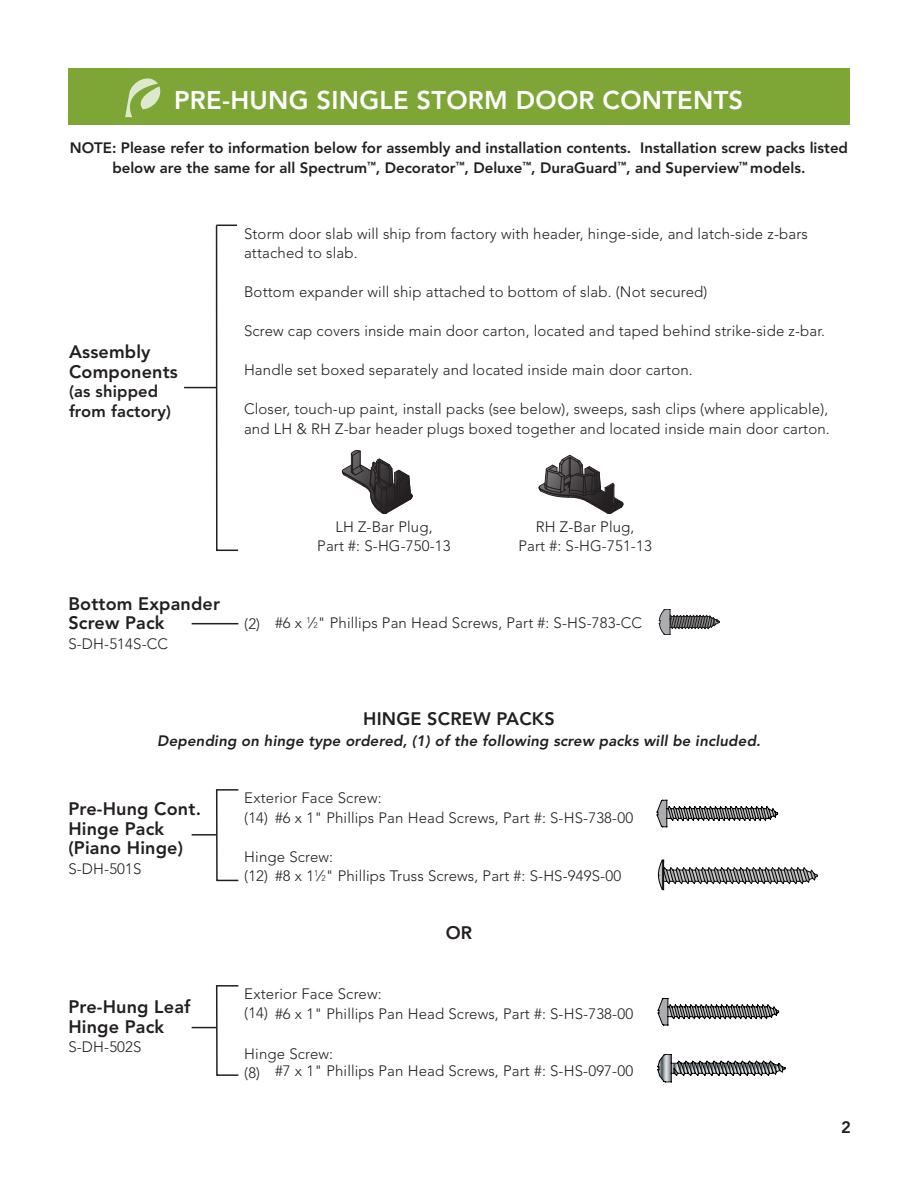
<style>
.page{position:relative;width:918px;height:1188px;background:#fff}
.page>*{position:absolute;margin:0;border:0;box-sizing:border-box;transform-origin:0 0}
.t1{font:800 25.5px "Avenir LT Std";letter-spacing:.01em;color:#fff}
.t2{font:800 18px/19.5px "Avenir LT Std";letter-spacing:.01em;color:#231f20}
.t3{font:800 16.5px/19.5px "Avenir LT Std";letter-spacing:.01em;color:#231f20}
.t4{font:300 15px/19.5px "Avenir LT Std";letter-spacing:.01em;color:#231f20}
.t5{font:800 15px/19.5px "Avenir LT Std";color:#231f20;text-align:center}
.t6{font:italic 800 15px "Avenir LT Std";letter-spacing:.01em;color:#231f20}
.t7{font:3.15px "Arial";letter-spacing:.005em;color:#000}
.s1{font-size:8.25px}
</style>
<div class="page">
<hr style="left:184px;top:387px;width:32px;height:1px;background:#231f20">
<svg style="left:215px;top:224px;width:24px;height:327px"></svg>
<svg style="left:216px;top:789px;width:23px;height:93px"></svg>
<hr style="left:192px;top:834px;width:25px;height:2px;background:#231f20">
<hr style="left:217px;top:789px;width:21px;height:2px;background:#231f20">
<svg style="left:192px;top:985px;width:47px;height:91px"></svg>
<hr style="left:217px;top:985px;width:21px;height:2px;background:#231f20">
<hr style="left:192px;top:623px;width:46px;height:1px;background:#231f20">
<svg style="left:659px;top:609px;width:61px;height:26px"></svg>
<svg style="left:657px;top:800px;width:121px;height:27px"></svg>
<svg style="left:658px;top:859px;width:160px;height:32px"></svg>
<svg style="left:658px;top:998px;width:121px;height:28px"></svg>
<svg style="left:657px;top:1054px;width:129px;height:28px"></svg>
<svg style="left:342px;top:450px;width:71px;height:64px"></svg>
<svg style="left:539px;top:455px;width:85px;height:59px"></svg>
<div style="left:68px;top:68px;width:781px;height:57px;background:#7ea637"></div>
<svg style="left:125px;top:78px;width:35px;height:39px"></svg>
<p class="t1" style="left:174px;top:85px;width:571px">PRE-HUNG SINGLE STORM DOOR CONTENTS</p>
<p class="t5" style="left:70px;top:138px;width:780px">NOTE: Please refer to information below for assembly and installation contents. Installation screw packs listed below are the same for all Spectrum<sup>™</sup>, Decorator<sup>™</sup>, Deluxe<sup>™</sup>, DuraGuard<sup>™</sup>, and Superview<sup>™</sup> models.</p>
<p class="t2" style="left:69px;top:342px;width:83px">Assembly</p>
<p class="t2" style="left:69px;top:362px;width:110px">Components</p>
<p class="t3" style="left:69px;top:382px;width:104px">(as shipped from factory)</p>
<p class="t4" style="left:244px;top:224px;width:565px">Storm door slab will ship from factory with header, hinge-side, and latch-side z-bars attached to slab.</p>
<p class="t4" style="left:244px;top:282px;width:465px">Bottom expander will ship attached to bottom of slab. (Not secured)</p>
<p class="t4" style="left:244px;top:321px;width:583px">Screw cap covers inside main door carton, located and taped behind strike-side z-bar.</p>
<p class="t4" style="left:244px;top:360px;width:450px">Handle set boxed separately and located inside main door carton.</p>
<p class="t4" style="left:244px;top:399px;width:587px">Closer, touch-up paint, install packs (see below), sweeps, sash clips (where applicable), and LH &amp; RH Z-bar header plugs boxed together and located inside main door carton.</p>
<p class="t2" style="left:68px;top:594px;width:153px">Bottom Expander<br>Screw Pack</p>
<p class="t4" style="left:68px;top:634px;width:101px">S-DH-514S-CC</p>
<p class="t4" style="left:335px;top:517px;width:99px">LH Z-Bar Plug,</p>
<p class="t7" style="left:560px;top:526px;width:42px">Z Bar Header Right End Cap</p>
<p class="t4" style="left:317px;top:536px;width:135px">Part #: S-HG-750-13</p>
<p class="t4" style="left:536px;top:517px;width:100px">RH Z-Bar Plug,</p>
<p class="t4" style="left:518px;top:536px;width:135px">Part #: S-HG-751-13</p>
<p class="t7" style="left:364px;top:524px;width:40px">Z Bar Header Left End Cap</p>
<p class="t4" style="left:244px;top:614px;width:17px">(2)</p>
<p class="t4" style="left:275px;top:613px;width:369px">#6 x <sup>1</sup>⁄<span class="s1">2</span>" Phillips Pan Head Screws, Part #: S-HS-783-CC</p>
<p class="t2" style="left:363px;top:709px;width:193px">HINGE SCREW PACKS</p>
<p class="t6" style="left:157px;top:732px;width:605px">Depending on hinge type ordered, (1) of the following screw packs will be included.</p>
<p class="t2" style="left:68px;top:799px;width:134px">Pre-Hung Cont.<br>Hinge Pack (Piano Hinge)</p>
<p class="t4" style="left:68px;top:859px;width:75px">S-DH-501S</p>
<p class="t2" style="left:68px;top:997px;width:124px">Pre-Hung Leaf<br>Hinge Pack</p>
<p class="t4" style="left:68px;top:1037px;width:75px">S-DH-502S</p>
<p class="t4" style="left:244px;top:788px;width:139px">Exterior Face Screw:</p>
<p class="t4" style="left:244px;top:808px;width:25px">(14)</p>
<p class="t4" style="left:244px;top:847px;width:90px">Hinge Screw:</p>
<p class="t4" style="left:244px;top:866px;width:25px">(12)</p>
<p class="t4" style="left:275px;top:808px;width:360px">#6 x 1" Phillips Pan Head Screws, Part #: S-HS-738-00</p>
<p class="t4" style="left:275px;top:866px;width:348px">#8 x 1<sup>1</sup>⁄<span class="s1">2</span>" Phillips Truss Screws, Part #: S-HS-949S-00</p>
<p class="t2" style="left:446px;top:923px;width:28px">OR</p>
<p class="t4" style="left:244px;top:984px;width:139px">Exterior Face Screw:</p>
<p class="t4" style="left:244px;top:1003px;width:25px">(14)</p>
<p class="t4" style="left:275px;top:1004px;width:360px">#6 x 1" Phillips Pan Head Screws, Part #: S-HS-738-00</p>
<p class="t4" style="left:244px;top:1044px;width:90px">Hinge Screw:</p>
<p class="t4" style="left:244px;top:1063px;width:17px">(8)</p>
<p class="t4" style="left:275px;top:1061px;width:360px">#7 x 1" Phillips Pan Head Screws, Part #: S-HS-097-00</p>
<p class="t3" style="left:841px;top:1118px;width:11px">2</p>
</div>
